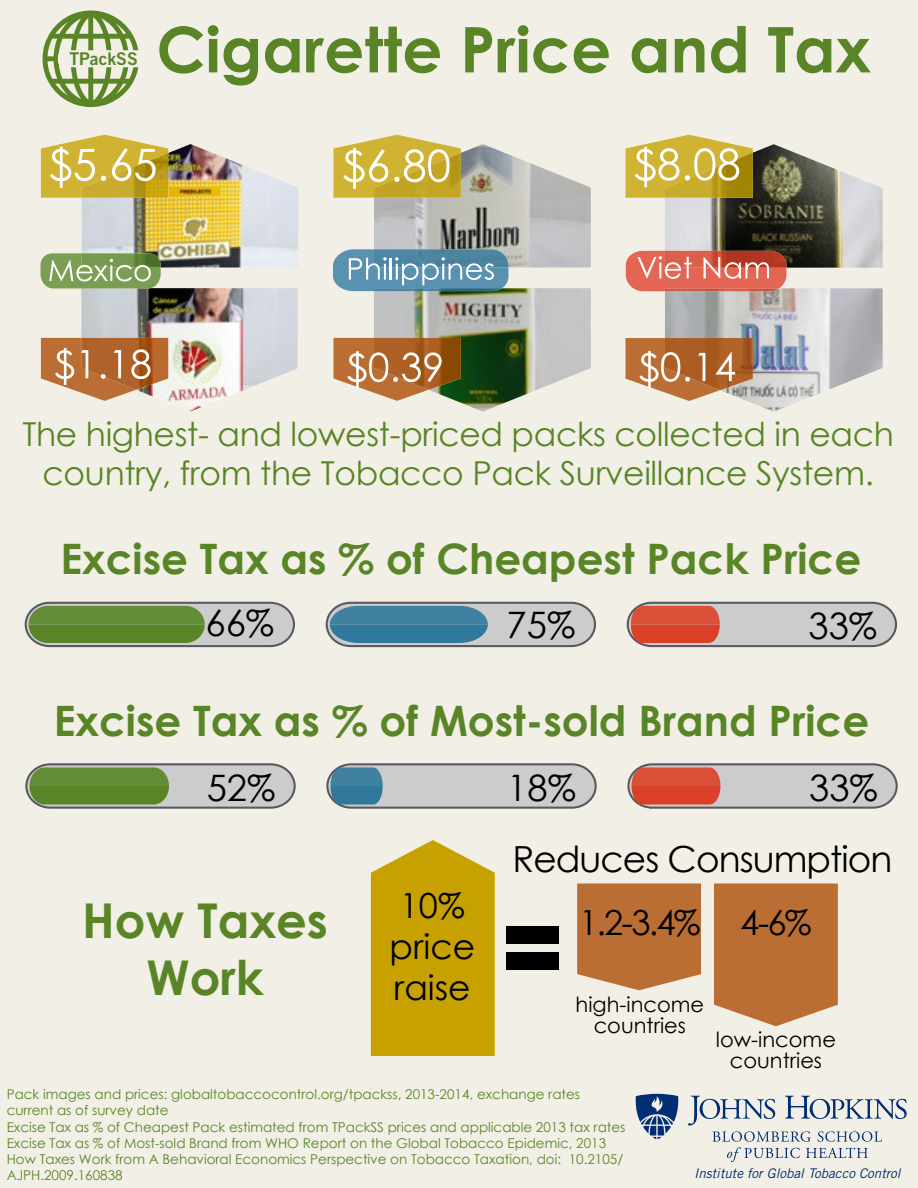
<style>
.page{position:relative;width:918px;height:1188px;background:#f2f0e6}
.page>*{position:absolute;margin:0;border:0;box-sizing:border-box;transform-origin:0 0}
.t1{font:700 63px "Century Gothic";color:#598527}
.t2{font:700 48px/57.6px "Century Gothic";color:#598526;text-align:center}
.t3{font:700 42px "Century Gothic";color:#598526}
.t4{font:36.45px "Century Gothic";color:#000}
.t5{font:36px "Century Gothic";letter-spacing:-.025em;color:#000}
.t6{font:34.5px/41.4px "Century Gothic";color:#000}
.t7{font:33px/39.6px "Century Gothic";letter-spacing:-.01em;color:#598526;text-align:center}
.t8{font:21px/21px "Century Gothic";color:#000;text-align:center}
.t9{font:17.55px "Trade Gothic LT Std Bd 2";color:#598526}
.t10{font:13.5px/16.2px "Century Gothic";color:#598527}
.t11{font:italic 13.35px "Trade Gothic LT Std";color:#002d73}
</style>
<div class="page">
<svg style="left:43px;top:10px;width:95px;height:97px"></svg>
<img style="left:81px;top:288px;width:217px;height:123px">
<img style="left:82px;top:144px;width:216px;height:123px">
<img style="left:150px;top:338px;width:18px;height:52px">
<svg style="left:41px;top:338px;width:109px;height:63px"></svg>
<img style="left:81px;top:288px;width:70px;height:1px">
<svg style="left:40px;top:253px;width:121px;height:35px;background:#8ca96b"></svg>
<svg style="left:41px;top:135px;width:127px;height:63px;background:#d5bd59"></svg>
<img style="left:374px;top:288px;width:217px;height:123px">
<img style="left:374px;top:144px;width:217px;height:123px">
<svg style="left:333px;top:249px;width:176px;height:42px;background:#6d9cb4"></svg>
<svg style="left:333px;top:135px;width:128px;height:63px;background:#d6bf5e"></svg>
<img style="left:442px;top:338px;width:19px;height:52px">
<svg style="left:333px;top:338px;width:109px;height:63px"></svg>
<img style="left:665px;top:288px;width:218px;height:123px">
<img style="left:665px;top:144px;width:218px;height:124px">
<img style="left:735px;top:338px;width:18px;height:52px">
<svg style="left:625px;top:338px;width:110px;height:63px"></svg>
<svg style="left:626px;top:251px;width:160px;height:40px;background:#db705f"></svg>
<svg style="left:625px;top:135px;width:128px;height:63px;background:#d3bc5a"></svg>
<svg style="left:25px;top:602px;width:270px;height:45px;background:#8aa072"></svg>
<svg style="left:627px;top:602px;width:270px;height:45px;background:#c6a19b"></svg>
<svg style="left:25px;top:763px;width:271px;height:46px;background:#97a884"></svg>
<svg style="left:326px;top:763px;width:271px;height:46px;background:#adb7bc"></svg>
<svg style="left:627px;top:763px;width:271px;height:47px;background:#c7a39d"></svg>
<svg style="left:636px;top:1094px;width:42px;height:45px"></svg>
<svg style="left:688px;top:1096px;width:219px;height:66px"></svg>
<svg style="left:326px;top:602px;width:270px;height:45px;background:#819fae"></svg>
<div style="left:506px;top:926px;width:53px;height:18px;background:#000"></div>
<div style="left:506px;top:952px;width:53px;height:18px;background:#000"></div>
<svg style="left:371px;top:840px;width:124px;height:216px;background:#caa611"></svg>
<svg style="left:577px;top:883px;width:124px;height:107px;background:#be7841"></svg>
<svg style="left:714px;top:884px;width:124px;height:142px;background:#be7740"></svg>
<p class="t9" style="left:69px;top:48px;width:70px">TPackSS</p>
<h1 class="t1" style="left:156px;top:2px;width:716px">Cigarette Price and Tax</h1>
<h3 class="t7" style="left:22px;top:413px;width:873px">The highest- and lowest-priced packs collected in each country, from the Tobacco Pack Surveillance System.</h3>
<h3 class="t3" style="left:60px;top:527px;width:803px">Excise Tax as % of Cheapest Pack Price</h3>
<h3 class="t4" style="left:206px;top:597px;width:70px">66%</h3>
<h3 class="t4" style="left:809px;top:600px;width:70px">33%</h3>
<h3 class="t4" style="left:507px;top:599px;width:70px">75%</h3>
<h3 class="t3" style="left:54px;top:689px;width:817px">Excise Tax as % of Most-sold Brand Price</h3>
<h3 class="t4" style="left:207px;top:762px;width:70px">52%</h3>
<h3 class="t4" style="left:507px;top:762px;width:70px">18%</h3>
<h3 class="t4" style="left:809px;top:762px;width:70px">33%</h3>
<h2 class="t2" style="left:82px;top:889px;width:247px">How Taxes<br>Work</h2>
<h3 class="t6" style="left:390px;top:884px;width:87px">10% price raise</h3>
<h3 class="t5" style="left:512px;top:834px;width:382px">Reduces Consumption</h3>
<h3 class="t6" style="left:579px;top:901px;width:234px">1.2-3.4% 4-6%</h3>
<h3 class="t8" style="left:576px;top:993px;width:130px">high-income countries</h3>
<h3 class="t8" style="left:716px;top:1029px;width:122px">low-income countries</h3>
<p class="t10" style="left:7px;top:1086px;width:620px">Pack images and prices: globaltobaccocontrol.org/tpackss, 2013-2014, exchange rates current as of survey date<br>Excise Tax as % of Cheapest Pack estimated from TPackSS prices and applicable 2013 tax rates Excise Tax as % of Most-sold Brand from WHO Report on the Global Tobacco Epidemic, 2013<br>How Taxes Work from A Behavioral Economics Perspective on Tobacco Taxation, doi: 10.2105/ AJPH.2009.160838</p>
<p class="t11" style="left:694px;top:1165px;width:208px">Institute for Global Tobacco Control</p>
</div>
